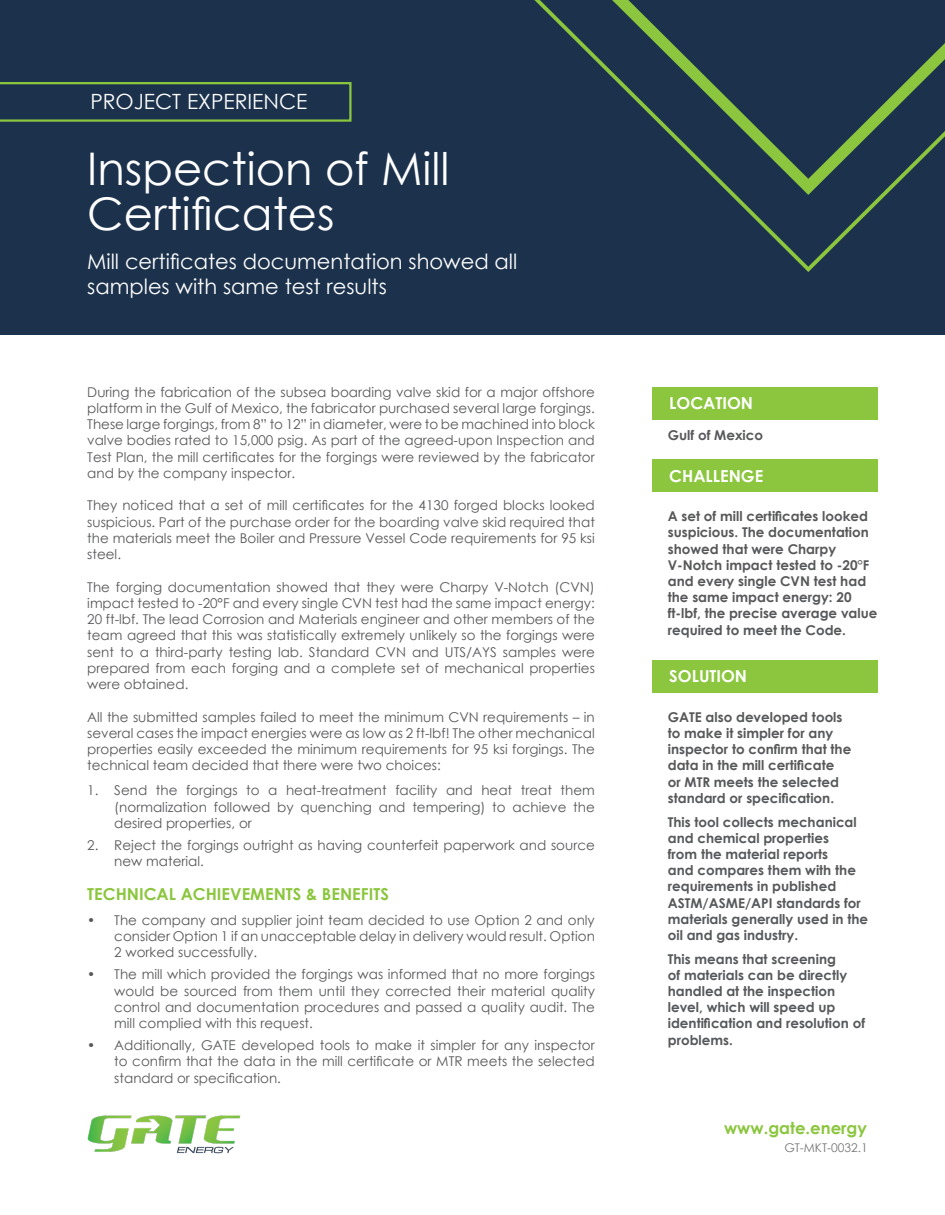
<style>
.page{position:relative;width:945px;height:1215px;background:#fff}
.page>*{position:absolute;margin:0;border:0;box-sizing:border-box;transform-origin:0 0}
.t1{font:45px/45px "Century Gothic";color:#fff}
.t2{font:21px/25.2px "Century Gothic";color:#fff}
.t3{font:700 16.5px "Century Gothic";color:#8bc63e}
.t4{font:700 16.5px "Century Gothic";color:#fff}
.t5{font:13.5px/16.2px "Century Gothic";color:#57585a;text-align:justify}
.t6{font:700 13.5px/16.2px "Century Gothic";color:#57585a}
.t7{font:12px "Century Gothic";color:#757679}
.s1{font-weight:400}
</style>
<div class="page">
<div style="left:0;top:0;width:945px;height:334px;background:#1c324c"></div>
<div style="left:653px;top:387px;width:225px;height:32px;background:#8bc63e"></div>
<img style="left:87px;top:1115px;width:154px;height:39px">
<div style="left:653px;top:459px;width:225px;height:32px;background:#8bc63e"></div>
<div style="left:653px;top:660px;width:225px;height:32px;background:#8bc63e"></div>
<svg style="left:534px;top:0;width:352px;height:272px"></svg>
<svg style="left:612px;top:0;width:333px;height:195px"></svg>
<svg style="left:0;top:82px;width:352px;height:40px"></svg>
<p class="t2" style="left:90px;top:89px;width:218px">PROJECT EXPERIENCE</p>
<p class="t1" style="left:87px;top:146px;width:364px">Inspection of Mill<br>Certificates</p>
<p class="t2" style="left:87px;top:249px;width:432px">Mill certificates documentation showed all samples with same test results</p>
<p class="t5" style="left:87px;top:384px;width:509px">During the fabrication of the subsea boarding valve skid for a major offshore platform in the Gulf of Mexico, the fabricator purchased several large forgings.<br>These large forgings, from 8” to 12” in diameter, were to be machined into block valve bodies rated to 15,000 psig. As part of the agreed-upon Inspection and Test Plan, the mill certificates for the forgings were reviewed by the fabricator and by the company inspector.</p>
<p class="t5" style="left:87px;top:497px;width:509px">They noticed that a set of mill certificates for the 4130 forged blocks looked suspicious. Part of the purchase order for the boarding valve skid required that the materials meet the Boiler and Pressure Vessel Code requirements for 95 ksi steel.</p>
<p class="t5" style="left:87px;top:579px;width:509px">The forging documentation showed that they were Charpy V-Notch (CVN) impact tested to -20°F and every single CVN test had the same impact energy:<br>20 ft-lbf. The lead Corrosion and Materials engineer and other members of the team agreed that this was statistically extremely unlikely so the forgings were sent to a third-party testing lab. Standard CVN and UTS/AYS samples were prepared from each forging and a complete set of mechanical properties were obtained.</p>
<p class="t5" style="left:87px;top:708px;width:509px">All the submitted samples failed to meet the minimum CVN requirements – in several cases the impact energies were as low as 2 ft-lbf! The other mechanical properties easily exceeded the minimum requirements for 95 ksi forgings. The technical team decided that there were two choices:</p>
<p class="t5" style="left:114px;top:782px;width:482px;text-indent:-27px">1. Send the forgings to a heat-treatment facility and heat treat them (normalization followed by quenching and tempering) to achieve the desired properties, or</p>
<p class="t5" style="left:114px;top:837px;width:482px;text-indent:-27px">2. Reject the forgings outright as having counterfeit paperwork and source new material.</p>
<p class="t3" style="left:87px;top:881px;width:303px">TECHNICAL ACHIEVEMENTS &amp; BENEFITS</p>
<p class="t5" style="left:114px;top:912px;width:482px;text-indent:-27px">• The company and supplier joint team decided to use Option 2 and only consider Option 1 if an unacceptable delay in delivery would result. Option 2 worked successfully.</p>
<p class="t5" style="left:114px;top:966px;width:482px;text-indent:-27px">• The mill which provided the forgings was informed that no more forgings would be sourced from them until they corrected their material quality control and documentation procedures and passed a quality audit. The mill complied with this request.</p>
<p class="t5" style="left:114px;top:1037px;width:482px;text-indent:-27px">• Additionally, GATE developed tools to make it simpler for any inspector to confirm that the data in the mill certificate or MTR meets the selected standard or specification.</p>
<p class="t4" style="left:669px;top:391px;width:85px">LOCATION</p>
<p class="t6" style="left:668px;top:426px;width:97px">Gulf of Mexico</p>
<p class="t4" style="left:669px;top:463px;width:96px">CHALLENGE</p>
<p class="t6" style="left:668px;top:508px;width:211px">A set of mill certificates looked suspicious. The documentation showed that were Charpy<br>V-Notch impact tested to -20<span class="s1">°</span>F and every single CVN test had the same impact energy: 20 ft-lbf, the precise average value required to meet the Code.</p>
<p class="t4" style="left:669px;top:664px;width:79px">SOLUTION</p>
<p class="t6" style="left:668px;top:708px;width:185px">GATE also developed tools to make it simpler for any inspector to confirm that the data in the mill certificate<br>or MTR meets the selected standard or specification.</p>
<p class="t6" style="left:668px;top:813px;width:202px">This tool collects mechanical and chemical properties<br>from the material reports<br>and compares them with the requirements in published<br>ASTM/ASME/API standards for materials generally used in the oil and gas industry.</p>
<p class="t6" style="left:668px;top:950px;width:199px">This means that screening<br>of materials can be directly handled at the inspection level, which will speed up identification and resolution of problems.</p>
<p class="t3" style="left:724px;top:1115px;width:144px">www.gate.energy</p>
<p class="t7" style="left:784px;top:1140px;width:85px">GT-MKT-0032.1</p>
</div>
